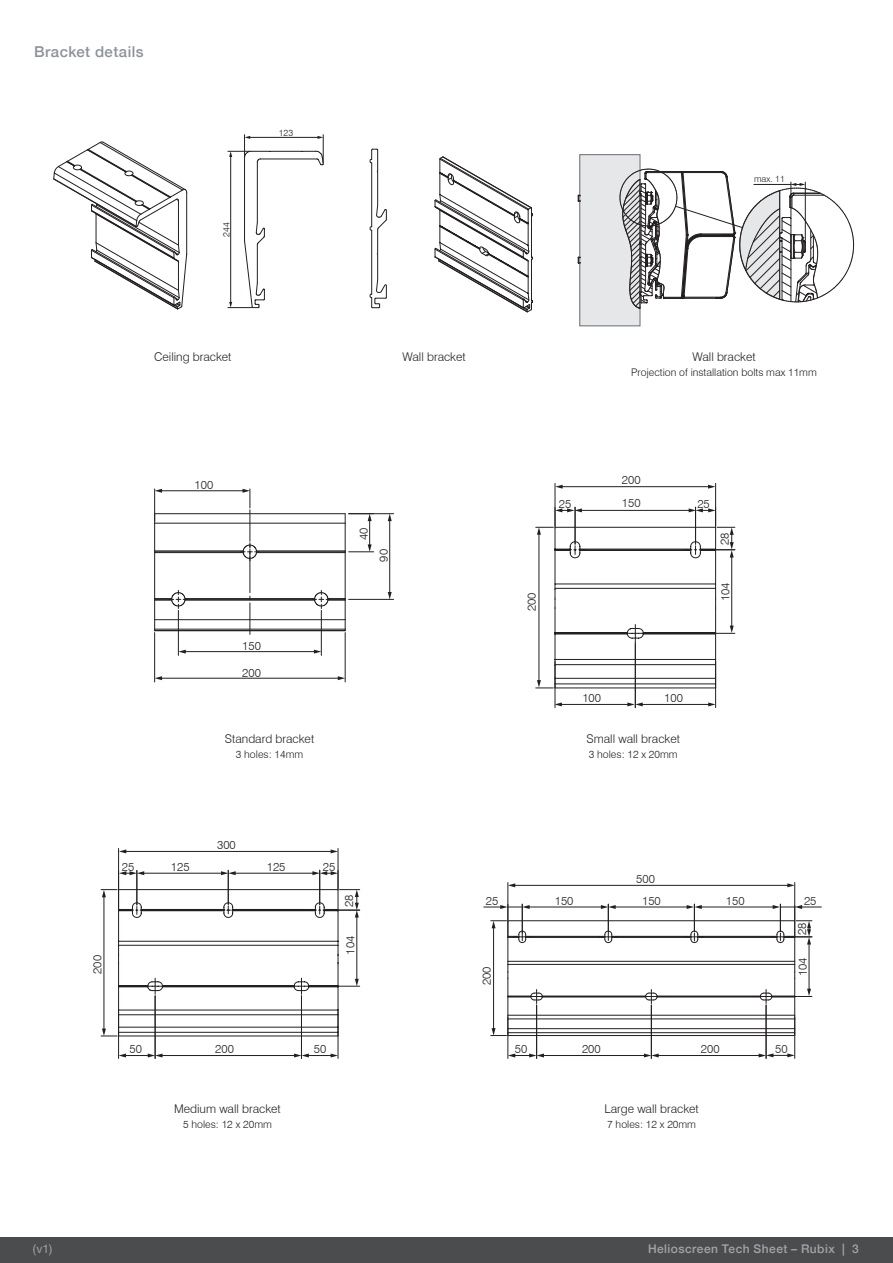
<style>
.page{position:relative;width:893px;height:1263px;background:#fff}
.page>*{position:absolute;margin:0;border:0;box-sizing:border-box;transform-origin:0 0}
.t1{font:500 15px "Helvetica Neue";letter-spacing:.025em;color:#8d9298}
.t2{font:300 12px "Swiss 721 BT";color:#231f20}
.t3{font:500 12px "Helvetica Neue";letter-spacing:.035em;color:#a3a4a8}
.t4{font:12px "Helvetica Neue";color:#a3a4a8}
.t5{font:300 11.7px "Swiss 721 BT";letter-spacing:.005em;color:#231f20}
.t6{font:300 10.5px "Swiss 721 BT";color:#231f20}
.t7{font:300 9px "Swiss 721 BT";color:#231f20}
</style>
<div class="page">
<div style="left:0;top:1237px;width:893px;height:26px;background:#4b4c4d"></div>
<hr style="left:555px;top:483px;width:1px;height:43px;background:#231f20">
<hr style="left:715px;top:483px;width:1px;height:43px;background:#231f20">
<hr style="left:561px;top:486px;width:148px;height:1px;background:#231f20">
<svg style="left:708px;top:485px;width:7px;height:4px"></svg>
<svg style="left:555px;top:485px;width:8px;height:4px"></svg>
<svg style="left:536px;top:507px;width:199px;height:182px"></svg>
<hr style="left:555px;top:661px;width:1px;height:47px;background:#231f20">
<hr style="left:560px;top:704px;width:69px;height:1px;background:#231f20">
<svg style="left:554px;top:702px;width:8px;height:4px"></svg>
<hr style="left:635px;top:642px;width:1px;height:66px;background:#231f20">
<hr style="left:715px;top:661px;width:1px;height:47px;background:#231f20">
<hr style="left:641px;top:704px;width:69px;height:1px;background:#231f20">
<svg style="left:708px;top:702px;width:8px;height:4px"></svg>
<svg style="left:627px;top:702px;width:16px;height:4px"></svg>
<svg style="left:369px;top:148px;width:18px;height:161px"></svg>
<svg style="left:434px;top:156px;width:99px;height:157px"></svg>
<svg style="left:101px;top:870px;width:259px;height:167px"></svg>
<hr style="left:338px;top:848px;width:1px;height:41px;background:#231f20">
<hr style="left:118px;top:848px;width:1px;height:41px;background:#231f20">
<hr style="left:125px;top:851px;width:207px;height:1px;background:#231f20">
<svg style="left:119px;top:849px;width:7px;height:4px"></svg>
<svg style="left:331px;top:849px;width:7px;height:4px"></svg>
<hr style="left:118px;top:1011px;width:1px;height:47px;background:#231f20">
<hr style="left:155px;top:996px;width:1px;height:62px;background:#231f20">
<hr style="left:161px;top:1055px;width:134px;height:1px;background:#231f20">
<svg style="left:119px;top:1053px;width:44px;height:4px"></svg>
<hr style="left:301px;top:996px;width:1px;height:62px;background:#231f20">
<hr style="left:338px;top:1011px;width:1px;height:47px;background:#231f20">
<svg style="left:294px;top:1053px;width:44px;height:4px"></svg>
<svg style="left:483px;top:882px;width:339px;height:154px"></svg>
<hr style="left:507px;top:1017px;width:1px;height:41px;background:#231f20">
<hr style="left:536px;top:1005px;width:1px;height:53px;background:#231f20">
<hr style="left:543px;top:1055px;width:102px;height:1px;background:#231f20">
<svg style="left:508px;top:1053px;width:36px;height:4px"></svg>
<hr style="left:651px;top:1005px;width:1px;height:53px;background:#231f20">
<hr style="left:657px;top:1055px;width:103px;height:1px;background:#231f20">
<svg style="left:644px;top:1053px;width:15px;height:4px"></svg>
<hr style="left:766px;top:1005px;width:1px;height:53px;background:#231f20">
<hr style="left:794px;top:1017px;width:1px;height:41px;background:#231f20">
<svg style="left:759px;top:1053px;width:36px;height:4px"></svg>
<svg style="left:53px;top:141px;width:135px;height:169px"></svg>
<hr style="left:244px;top:158px;width:1px;height:83px;background:#231f20">
<hr style="left:261px;top:159px;width:56px;height:1px;background:#231f20">
<hr style="left:257px;top:162px;width:1px;height:60px;background:#231f20">
<hr style="left:271px;top:151px;width:31px;height:1px;background:#231f20">
<hr style="left:230px;top:156px;width:1px;height:147px;background:#231f20">
<svg style="left:228px;top:221px;width:37px;height:87px"></svg>
<hr style="left:249px;top:137px;width:70px;height:1px;background:#231f20">
<svg style="left:228px;top:135px;width:43px;height:28px"></svg>
<svg style="left:302px;top:135px;width:22px;height:30px"></svg>
<hr style="left:155px;top:513px;width:190px;height:1px;background:#231f20">
<hr style="left:155px;top:523px;width:190px;height:1px;background:#231f20">
<hr style="left:155px;top:550px;width:88px;height:1px;background:#231f20">
<hr style="left:257px;top:550px;width:88px;height:1px;background:#231f20">
<hr style="left:257px;top:552px;width:88px;height:1px;background:#231f20">
<hr style="left:155px;top:552px;width:88px;height:1px;background:#231f20">
<hr style="left:345px;top:553px;width:1px;height:46px;background:#231f20">
<hr style="left:154px;top:553px;width:1px;height:46px;background:#231f20">
<hr style="left:257px;top:551px;width:88px;height:1px;background:#231f20">
<hr style="left:155px;top:551px;width:88px;height:1px;background:#231f20">
<svg style="left:154px;top:521px;width:1px;height:32px"></svg>
<hr style="left:250px;top:603px;width:1px;height:31px;background:#231f20">
<hr style="left:250px;top:552px;width:1px;height:41px;background:#231f20">
<hr style="left:250px;top:510px;width:1px;height:31px;background:#231f20">
<svg style="left:241px;top:543px;width:18px;height:18px"></svg>
<svg style="left:154px;top:590px;width:192px;height:41px"></svg>
<hr style="left:321px;top:610px;width:1px;height:45px;background:#231f20">
<hr style="left:178px;top:610px;width:1px;height:45px;background:#231f20">
<hr style="left:154px;top:633px;width:1px;height:49px;background:#231f20">
<hr style="left:345px;top:633px;width:1px;height:49px;background:#231f20">
<hr style="left:161px;top:678px;width:178px;height:1px;background:#231f20">
<svg style="left:155px;top:676px;width:7px;height:4px"></svg>
<svg style="left:338px;top:676px;width:7px;height:4px"></svg>
<svg style="left:345px;top:513px;width:29px;height:40px"></svg>
<hr style="left:161px;top:490px;width:83px;height:1px;background:#231f20">
<svg style="left:155px;top:489px;width:7px;height:4px"></svg>
<svg style="left:242px;top:489px;width:9px;height:19px"></svg>
<hr style="left:154px;top:489px;width:1px;height:32px;background:#231f20">
<hr style="left:184px;top:651px;width:131px;height:1px;background:#231f20">
<svg style="left:178px;top:650px;width:8px;height:4px"></svg>
<svg style="left:314px;top:650px;width:7px;height:4px"></svg>
<hr style="left:349px;top:513px;width:45px;height:1px;background:#231f20">
<hr style="left:349px;top:599px;width:45px;height:1px;background:#231f20">
<hr style="left:389px;top:520px;width:1px;height:73px;background:#231f20">
<svg style="left:388px;top:514px;width:4px;height:7px"></svg>
<svg style="left:388px;top:592px;width:4px;height:7px"></svg>
<div style="left:580px;top:155px;width:60px;height:171px;background:#e6e7e9"></div>
<div style="left:580px;top:154px;width:60px;height:172px;border:1px solid #6c6d70"></div>
<svg style="left:578px;top:257px;width:2px;height:7px"></svg>
<svg style="left:578px;top:195px;width:2px;height:7px"></svg>
<svg style="left:620px;top:169px;width:234px;height:140px"></svg>
<hr style="left:791px;top:182px;width:1px;height:36px;background:#231f20">
<hr style="left:805px;top:182px;width:1px;height:58px;background:#231f20">
<hr style="left:754px;top:184px;width:37px;height:1px;background:#231f20">
<p class="t1" style="left:34px;top:40px;width:111px">Bracket details</p>
<p class="t7" style="left:221px;top:237px;width:16px;rotate:-90deg">244</p>
<p class="t7" style="left:279px;top:128px;width:16px">123</p>
<p class="t7" style="left:754px;top:173px;width:32px">max. 11</p>
<p class="t2" style="left:154px;top:349px;width:79px">Ceiling bracket</p>
<p class="t2" style="left:402px;top:349px;width:65px">Wall bracket</p>
<p class="t2" style="left:692px;top:349px;width:65px">Wall bracket</p>
<p class="t6" style="left:631px;top:365px;width:187px">Projection of installation bolts max 11mm</p>
<p class="t5" style="left:195px;top:478px;width:20px">100</p>
<p class="t5" style="left:242px;top:639px;width:20px">150</p>
<p class="t5" style="left:242px;top:665px;width:20px">200</p>
<p class="t2" style="left:225px;top:731px;width:91px">Standard bracket</p>
<p class="t6" style="left:236px;top:748px;width:69px">3 holes: 14mm</p>
<p class="t5" style="left:356px;top:540px;width:14px;rotate:-90deg">40</p>
<p class="t5" style="left:377px;top:562px;width:14px;rotate:-90deg">90</p>
<p class="t5" style="left:90px;top:974px;width:20px;rotate:-90deg">200</p>
<p class="t5" style="left:217px;top:838px;width:20px">300</p>
<p class="t5" style="left:122px;top:860px;width:14px">25</p>
<p class="t5" style="left:171px;top:860px;width:20px">125</p>
<p class="t5" style="left:267px;top:859px;width:20px">125</p>
<p class="t5" style="left:323px;top:859px;width:14px">25</p>
<p class="t5" style="left:342px;top:907px;width:14px;rotate:-90deg">28</p>
<p class="t5" style="left:343px;top:954px;width:20px;rotate:-90deg">104</p>
<p class="t5" style="left:130px;top:1042px;width:14px">50</p>
<p class="t5" style="left:215px;top:1042px;width:20px">200</p>
<p class="t5" style="left:314px;top:1042px;width:14px">50</p>
<p class="t2" style="left:174px;top:1101px;width:108px">Medium wall bracket</p>
<p class="t6" style="left:183px;top:1117px;width:90px">5 holes: 12 x 20mm</p>
<p class="t5" style="left:622px;top:473px;width:20px">200</p>
<p class="t5" style="left:524px;top:611px;width:20px;rotate:-90deg">200</p>
<p class="t5" style="left:559px;top:497px;width:14px">25</p>
<p class="t5" style="left:622px;top:496px;width:20px">150</p>
<p class="t5" style="left:697px;top:497px;width:14px">25</p>
<p class="t5" style="left:717px;top:545px;width:14px;rotate:-90deg">28</p>
<p class="t5" style="left:718px;top:601px;width:20px;rotate:-90deg">104</p>
<p class="t5" style="left:582px;top:690px;width:20px">100</p>
<p class="t5" style="left:664px;top:690px;width:20px">100</p>
<p class="t2" style="left:587px;top:731px;width:95px">Small wall bracket</p>
<p class="t6" style="left:589px;top:748px;width:90px">3 holes: 12 x 20mm</p>
<p class="t5" style="left:636px;top:872px;width:20px">500</p>
<p class="t5" style="left:486px;top:893px;width:14px">25</p>
<p class="t5" style="left:555px;top:893px;width:20px">150</p>
<p class="t5" style="left:642px;top:893px;width:20px">150</p>
<p class="t5" style="left:726px;top:893px;width:20px">150</p>
<p class="t5" style="left:804px;top:894px;width:14px">25</p>
<p class="t5" style="left:479px;top:985px;width:20px;rotate:-90deg">200</p>
<p class="t5" style="left:795px;top:935px;width:14px;rotate:-90deg">28</p>
<p class="t5" style="left:796px;top:976px;width:20px;rotate:-90deg">104</p>
<p class="t5" style="left:515px;top:1042px;width:14px">50</p>
<p class="t5" style="left:582px;top:1042px;width:20px">200</p>
<p class="t5" style="left:701px;top:1042px;width:20px">200</p>
<p class="t5" style="left:775px;top:1041px;width:14px">50</p>
<p class="t2" style="left:604px;top:1101px;width:96px">Large wall bracket</p>
<p class="t6" style="left:607px;top:1117px;width:90px">7 holes: 12 x 20mm</p>
<p class="t4" style="left:33px;top:1240px;width:21px">(v1)</p>
<p class="t3" style="left:648px;top:1239px;width:212px">Helioscreen Tech Sheet – Rubix | 3</p>
</div>
